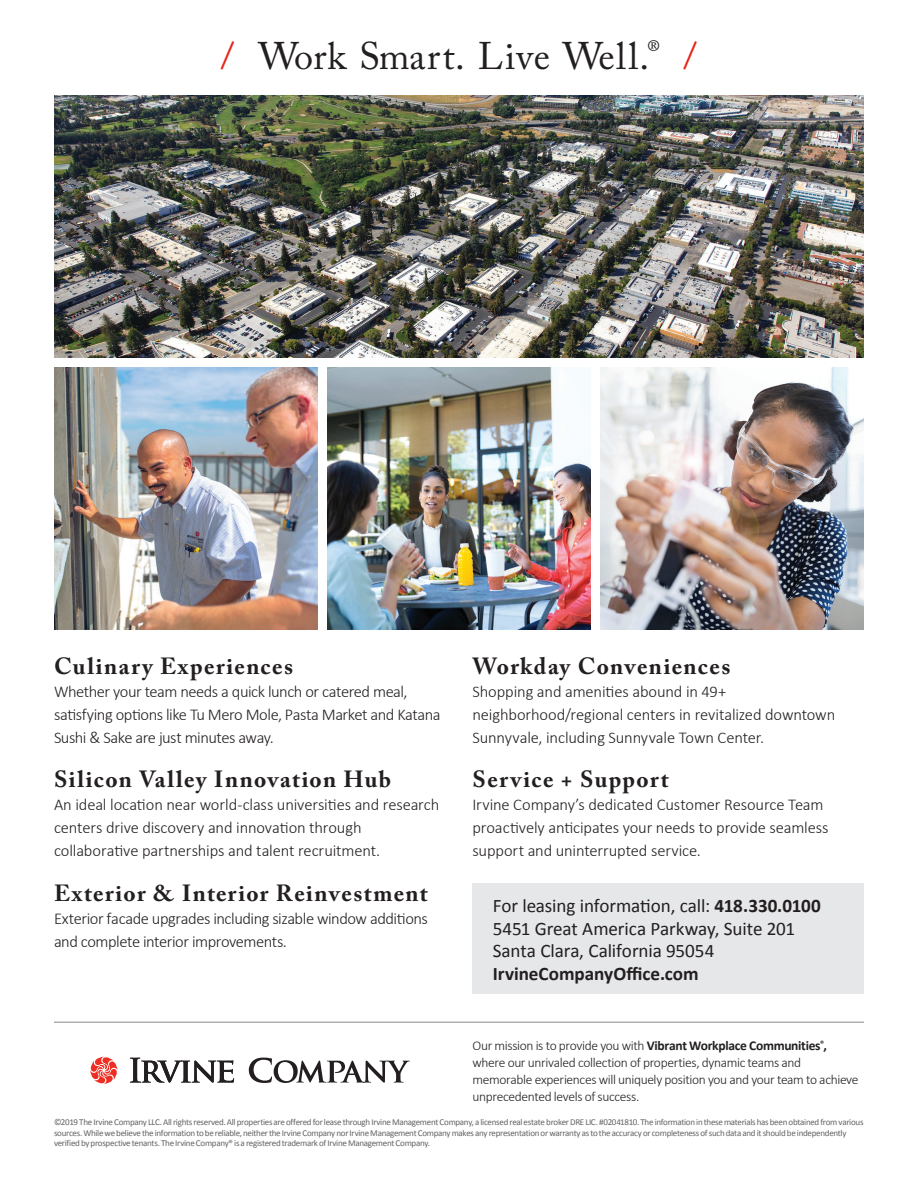
<style>
.page{position:relative;width:918px;height:1188px;background:#fff}
.page>*{position:absolute;margin:0;border:0;box-sizing:border-box;transform-origin:0 0}
.t1{font:38.25px "Adobe Caslon Pro";letter-spacing:.025em;color:#231f20}
.Sub_Heads{font:700 23.25px "Adobe Caslon Pro";letter-spacing:.06em;color:#231f20}
.Body_Copy{font:19.2px "Calibri";letter-spacing:-.01em;color:#231f20}
.Body_Copy-2{font:700 19.2px "Calibri";color:#231f20}
.Body_Copy-3{font:300 16.5px/22.8px "Calibri";letter-spacing:-.01em;color:#231f20}
.Body_Copy-4{font:300 16.5px "Calibri";letter-spacing:-.03em;color:#231f20}
.Sub_Heads-2{font:300 16.5px/22.8px "Calibri";letter-spacing:-.03em;color:#231f20}
.Body_Copy-5{font:300 13.5px/16.8px "Calibri";letter-spacing:-.025em;color:#231f20}
.Body_Copy-6{font:9px/10.8px "Calibri";letter-spacing:-.03em;color:#636366}
.s1{color:#e72419}
.s2{font-weight:700}
</style>
<div class="page">
<img style="left:54px;top:368px;width:263px;height:261px">
<img style="left:601px;top:368px;width:263px;height:261px">
<img style="left:54px;top:96px;width:810px;height:261px">
<div style="left:472px;top:884px;width:392px;height:110px;background:#e6e7e9"></div>
<hr style="left:54px;top:1022px;width:810px;height:1px;background:#939598">
<img style="left:327px;top:368px;width:264px;height:261px">
<svg style="left:249px;top:1058px;width:161px;height:25px"></svg>
<svg style="left:130px;top:1058px;width:104px;height:25px"></svg>
<svg style="left:90px;top:1056px;width:28px;height:28px"></svg>
<p class="t1" style="left:221px;top:33px;width:478px"><span class="s1">/</span> Work Smart. Live Well.<sup>®</sup> <span class="s1">/</span></p>
<p class="Sub_Heads" style="left:54px;top:653px;width:241px">Culinary Experiences</p>
<p class="Body_Copy-4" style="left:54px;top:681px;width:355px">Whether your team needs a quick lunch or catered meal,</p>
<p class="Body_Copy-4" style="left:54px;top:704px;width:388px">satisfying options like Tu Mero Mole, Pasta Market and Katana</p>
<p class="Body_Copy-4" style="left:54px;top:727px;width:221px">Sushi &amp; Sake are just minutes away.</p>
<p class="Sub_Heads" style="left:54px;top:766px;width:339px">Silicon Valley Innovation Hub</p>
<p class="Body_Copy-3" style="left:54px;top:793px;width:387px">An ideal location near world-class universities and research</p>
<p class="Body_Copy-3" style="left:54px;top:816px;width:309px">centers drive discovery and innovation through</p>
<p class="Body_Copy-3" style="left:54px;top:838px;width:328px">collaborative partnerships and talent recruitment.</p>
<p class="Sub_Heads" style="left:54px;top:879px;width:375px">Exterior &amp; Interior Reinvestment</p>
<p class="Sub_Heads-2" style="left:54px;top:906px;width:375px">Exterior facade upgrades including sizable window additions and complete interior improvements.</p>
<p class="Sub_Heads" style="left:472px;top:653px;width:259px">Workday Conveniences</p>
<p class="Body_Copy-3" style="left:472px;top:679px;width:255px">Shopping and amenities abound in 49+</p>
<p class="Body_Copy-3" style="left:472px;top:702px;width:364px">neighborhood/regional centers in revitalized downtown</p>
<p class="Body_Copy-3" style="left:472px;top:725px;width:293px">Sunnyvale, including Sunnyvale Town Center.</p>
<p class="Sub_Heads" style="left:472px;top:766px;width:198px">Service + Support</p>
<p class="Body_Copy-3" style="left:472px;top:793px;width:358px">Irvine Company’s dedicated Customer Resource Team proactively anticipates your needs to provide seamless support and uninterrupted service.</p>
<p class="Body_Copy" style="left:493px;top:894px;width:330px">For leasing information, call: <span class="s2">418.330.0100</span></p>
<p class="Body_Copy" style="left:493px;top:916px;width:304px">5451 Great America Parkway, Suite 201</p>
<p class="Body_Copy" style="left:493px;top:939px;width:223px">Santa Clara, California 95054</p>
<p class="Body_Copy-2" style="left:493px;top:962px;width:207px">IrvineCompanyOffice.com</p>
<p class="Body_Copy-5" style="left:472px;top:1037px;width:388px">Our mission is to provide you with <span class="s2">Vibrant Workplace Communities</span><sup>®</sup><span class="s2">, </span>where our unrivaled collection of properties, dynamic teams and memorable experiences will uniquely position you and your team to achieve unprecedented levels of success.</p>
<p class="Body_Copy-6" style="left:54px;top:1116px;width:811px">©2019 The Irvine Company LLC. All rights reserved. All properties are offered for lease through Irvine Management Company, a licensed real estate broker DRE LIC. #02041810. The information in these materials has been obtained from various sources. While we believe the information to be reliable, neither the Irvine Company nor Irvine Management Company makes any representation or warranty as to the accuracy or completeness of such data and it should be independently verified by prospective tenants. The Irvine Company® is a registered trademark of Irvine Management Company.</p>
</div>
